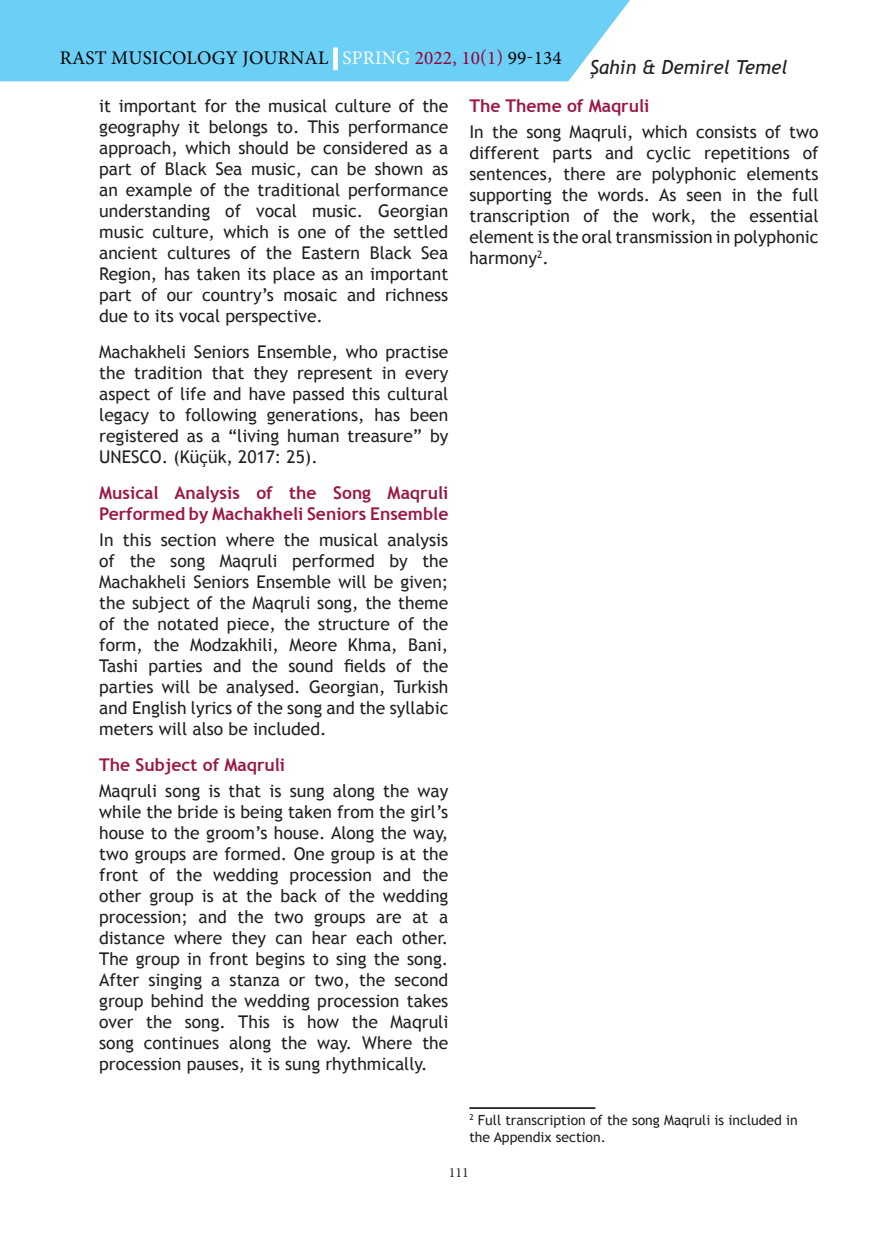
<style>
.page{position:relative;width:893px;height:1241px;background:#fff}
.page>*{position:absolute;margin:0;border:0;box-sizing:border-box;transform-origin:0 0}
.t1{font:19.25px "Minion Pro";letter-spacing:.01em;color:#000}
.t2{font:italic 19.25px "Trebuchet MS";color:#231f20}
.Metin_-_Gövde{font:17.5px/21px "Trebuchet MS";color:#231f20;text-align:justify}
.Metin_-_Başlık_2{font:700 17.5px/21px "Trebuchet MS";color:#9b1746}
.Dipnot{font:14px/16.8px "Trebuchet MS";color:#231f20}
.t3{font:14px "Minion Pro";color:#231f20}
.s1{color:#fff}
.s2{color:#903}
</style>
<div class="page">
<div style="left:0;top:0;width:630px;height:81px;background:#6bcff6"></div>
<hr style="left:469px;top:1106px;width:126px;height:2px;background:#231f20">
<p class="t1" style="left:60px;top:45px;width:503px">RAST MUSICOLOGY JOURNAL <span class="s1">| SPRING</span> <span class="s2">2022, 10(1)</span> 99-134</p>
<p class="t2" style="left:590px;top:56px;width:199px">Şahin &amp; Demirel Temel</p>
<p class="Metin_-_Gövde" style="left:99px;top:96px;width:351px">it important for the musical culture of the geography it belongs to. This performance approach, which should be considered as a part of Black Sea music, can be shown as an example of the traditional performance understanding of vocal music. Georgian music culture, which is one of the settled ancient cultures of the Eastern Black Sea Region, has taken its place as an important part of our country’s mosaic and richness due to its vocal perspective.</p>
<p class="Metin_-_Gövde" style="left:99px;top:342px;width:351px">Machakheli Seniors Ensemble, who practise the tradition that they represent in every aspect of life and have passed this cultural legacy to following generations, has been registered as a “living human treasure” by UNESCO. (Küçük, 2017: 25).</p>
<p class="Metin_-_Başlık_2" style="left:99px;top:482px;width:351px">Musical Analysis of the Song Maqruli<br>Performed by Machakheli Seniors Ensemble</p>
<p class="Metin_-_Gövde" style="left:99px;top:529px;width:351px">In this section where the musical analysis of the song Maqruli performed by the Machakheli Seniors Ensemble will be given; the subject of the Maqruli song, the theme of the notated piece, the structure of the form, the Modzakhili, Meore Khma, Bani, Tashi parties and the sound fields of the parties will be analysed. Georgian, Turkish and English lyrics of the song and the syllabic meters will also be included.</p>
<p class="Metin_-_Başlık_2" style="left:99px;top:754px;width:187px">The Subject of Maqruli</p>
<p class="Metin_-_Gövde" style="left:99px;top:780px;width:351px">Maqruli song is that is sung along the way while the bride is being taken from the girl’s house to the groom’s house. Along the way, two groups are formed. One group is at the front of the wedding procession and the other group is at the back of the wedding procession; and the two groups are at a distance where they can hear each other.<br>The group in front begins to sing the song.<br>After singing a stanza or two, the second group behind the wedding procession takes over the song. This is how the Maqruli song continues along the way. Where the procession pauses, it is sung rhythmically.</p>
<p class="Metin_-_Başlık_2" style="left:469px;top:95px;width:182px">The Theme of Maqruli</p>
<p class="Metin_-_Gövde" style="left:469px;top:122px;width:351px">In the song Maqruli, which consists of two different parts and cyclic repetitions of sentences, there are polyphonic elements supporting the words. As seen in the full transcription of the work, the essential element is the oral transmission in polyphonic harmony<sup>2</sup>.</p>
<p class="Dipnot" style="left:469px;top:1111px;width:330px"><sup>2</sup> Full transcription of the song Maqruli is included in the Appendix section.</p>
<p class="t3" style="left:449px;top:1162px;width:22px">111</p>
</div>
